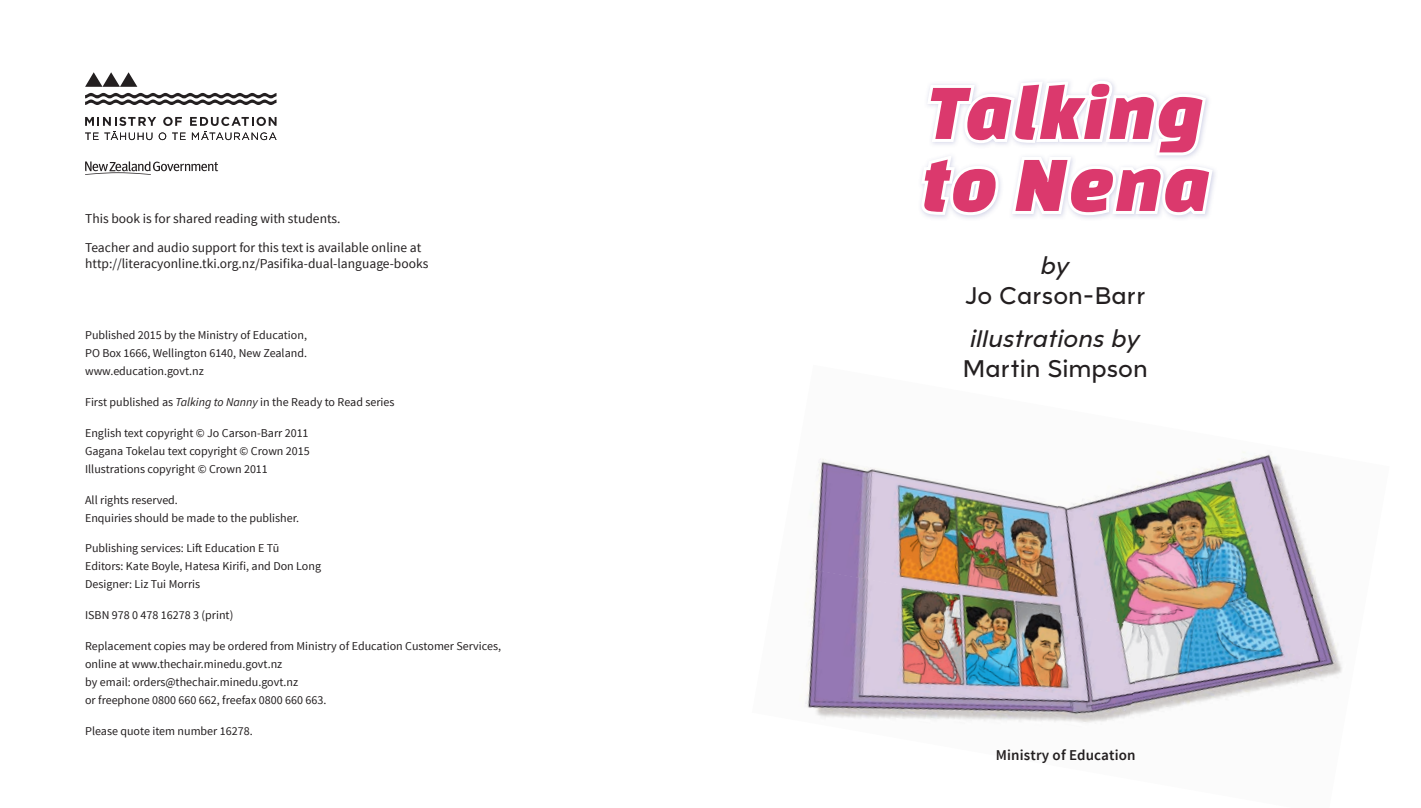
<style>
.page{position:relative;width:1421px;height:808px;background:#fff}
.page>*{position:absolute;margin:0;border:0;box-sizing:border-box;transform-origin:0 0}
.t1{font:italic 81.6px/72px "Changa One";color:#db396d}
.t2{font:24px "Aronui";color:#231f20}
.t3{font:italic 24px "Aronui";color:#231f20}
.t4{font:600 15px "Source Sans Pro";letter-spacing:.01em;color:#231f20}
.t5{font:13.5px/29.2px "Source Sans Pro";color:#231f20}
.t6{font:12px/18px "Source Sans Pro";color:#231f20}
.s1{font-style:italic}
.s2{color:#fff}
</style>
<div class="page">
<svg style="left:85px;top:117px;width:191px;height:23px"></svg>
<svg style="left:85px;top:72px;width:52px;height:15px"></svg>
<svg style="left:85px;top:93px;width:191px;height:12px"></svg>
<svg style="left:85px;top:161px;width:133px;height:14px"></svg>
<img style="left:810px;top:459px;width:229px;height:104px">
<img style="left:1039px;top:452px;width:236px;height:176px">
<img style="left:1275px;top:463px;width:67px;height:219px">
<img style="left:805px;top:563px;width:340px;height:160px">
<img style="left:1118px;top:628px;width:184px;height:95px">
<p class="t5" style="left:85px;top:203px;width:338px">This book is for shared reading with students.<br>Teacher and audio support for this text is available online at</p>
<p class="t5" style="left:85px;top:249px;width:345px">http://literacyonline.tki.org.nz/Pasifika-dual-language-books</p>
<p class="t6" style="left:85px;top:326px;width:223px;text-align:justify">Published 2015 by the Ministry of Education, PO Box 1666, Wellington 6140, New Zealand. www.education.govt.nz</p>
<p class="t6" style="left:85px;top:393px;width:311px">First published as <span class="s1">Talking to Nanny</span> in the Ready to Read series</p>
<p class="t6" style="left:85px;top:424px;width:226px;text-align:justify">English text copyright © Jo Carson-Barr 2011<br>Gagana Tokelau text copyright © Crown 2015<br>Illustrations copyright © Crown 2011</p>
<p class="t6" style="left:85px;top:490px;width:216px">All rights reserved.<br>Enquiries should be made to the publisher.</p>
<p class="t6" style="left:85px;top:539px;width:237px">Publishing services: Lift Education E Tū<br>Editors: Kate Boyle, Hatesa Kirifi, and Don Long<br>Designer: Liz Tui Morris</p>
<p class="t6" style="left:85px;top:606px;width:150px">ISBN 978 0 478 16278 3 (print)</p>
<p class="t6" style="left:85px;top:637px;width:417px">Replacement copies may be ordered from Ministry of Education Customer Services, online at www.thechair.minedu.govt.nz<br>by email: orders@thechair.minedu.govt.nz<br>or freephone 0800 660 662, freefax 0800 660 663.</p>
<p class="t6" style="left:85px;top:721px;width:169px">Please quote item number 16278.</p>
<h1 class="t1" style="left:920px;top:74px;width:292px"><span class="s2">T</span>alking <span class="s2">t</span>o Nena</h1>
<h2 class="t3" style="left:1040px;top:256px;width:30px">by</h2>
<h2 class="t2" style="left:964px;top:286px;width:183px">Jo Carson-Barr</h2>
<h2 class="t3" style="left:970px;top:329px;width:171px">illustrations by</h2>
<h2 class="t2" style="left:962px;top:359px;width:187px">Martin Simpson</h2>
<p class="t4" style="left:995px;top:745px;width:141px">Ministry of Education</p>
</div>
